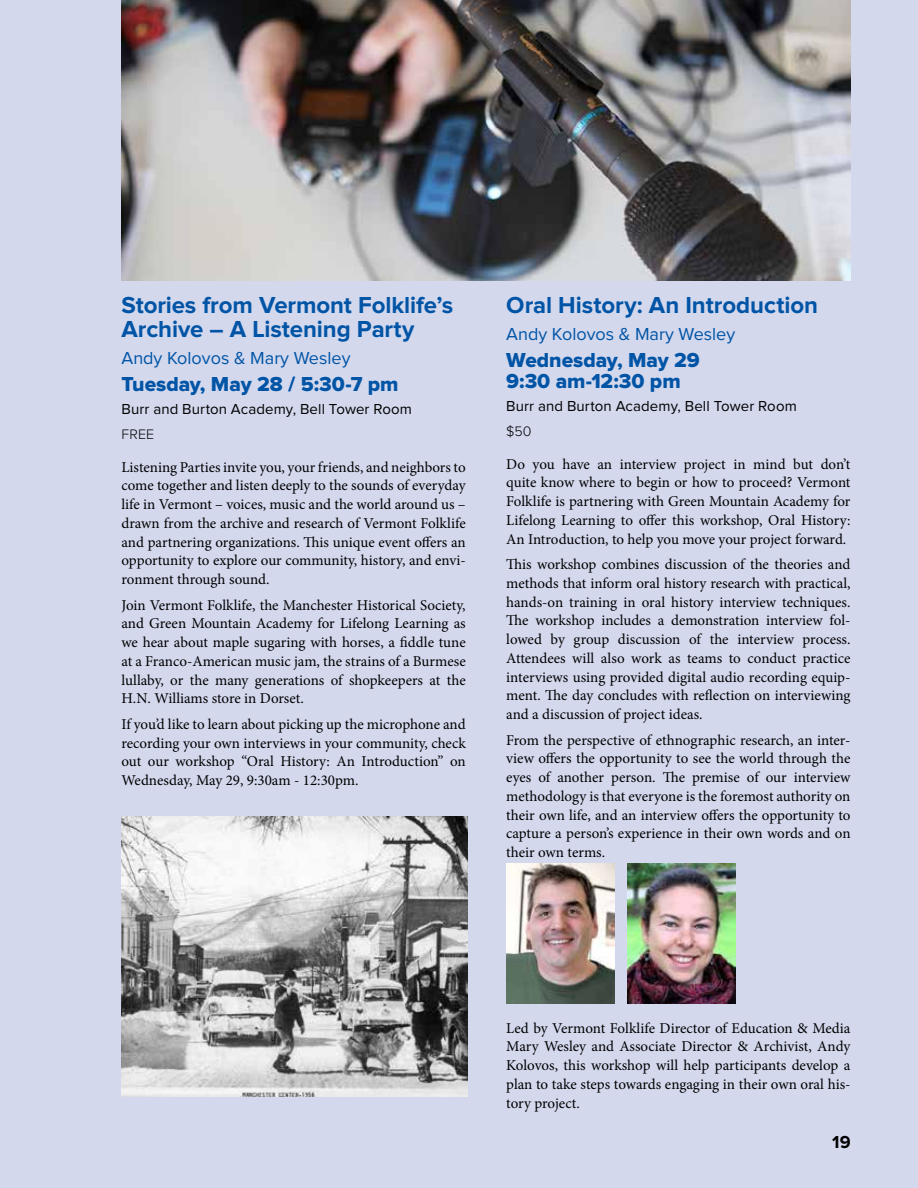
<style>
.page{position:relative;width:918px;height:1188px;background:#d3d8ed}
.page>*{position:absolute;margin:0;border:0;box-sizing:border-box;transform-origin:0 0}
.t1{font:700 24px/24px "Proxima Nova";letter-spacing:-.005em;color:#0054a6}
.t2{font:21px/21px "Proxima Nova Extrabld";color:#0054a6}
.t3{font:18px "Proxima Nova";color:#0054a6}
.t4{font:700 18px "Proxima Nova";color:#000}
.t5{font:15px/18.8px "Minion Pro";letter-spacing:-.005em;color:#000;text-align:justify}
.t6{font:15px "Proxima Nova";letter-spacing:.005em;color:#000}
.t7{font:300 14.25px "Proxima Nova";letter-spacing:.01em;color:#000}
</style>
<div class="page">
<img style="left:122px;top:816px;width:346px;height:281px">
<img style="left:506px;top:863px;width:108px;height:141px">
<img style="left:628px;top:863px;width:108px;height:141px">
<img style="left:122px;top:0;width:728px;height:281px">
<h1 class="t1" style="left:122px;top:293px;width:333px">Stories from Vermont Folklife’s<br>Archive – A Listening Party</h1>
<p class="t3" style="left:122px;top:348px;width:230px">Andy Kolovos &amp; Mary Wesley</p>
<h2 class="t2" style="left:122px;top:374px;width:279px">Tuesday, May 28 / 5:30-7 pm</h2>
<p class="t6" style="left:122px;top:400px;width:292px">Burr and Burton Academy, Bell Tower Room</p>
<p class="t7" style="left:122px;top:427px;width:34px">FREE</p>
<p class="t5" style="left:122px;top:458px;width:346px">Listening Parties invite you, your friends, and neighbors to come together and listen deeply to the sounds of everyday life in Vermont – voices, music and the world around us – drawn from the archive and research of Vermont Folklife and partnering organizations. This unique event offers an opportunity to explore our community, history, and envi&shy;ronment through sound.</p>
<p class="t5" style="left:122px;top:596px;width:346px">Join Vermont Folklife, the Manchester Historical Society, and Green Mountain Academy for Lifelong Learning as we hear about maple sugaring with horses, a fiddle tune at a Franco-American music jam, the strains of a Burmese lullaby, or the many generations of shopkeepers at the H.N. Williams store in Dorset.</p>
<p class="t5" style="left:122px;top:715px;width:346px">If you’d like to learn about picking up the microphone and recording your own interviews in your community, check out our workshop “Oral History: An Introduction” on Wednesday, May 29, 9:30am - 12:30pm.</p>
<h1 class="t1" style="left:506px;top:293px;width:313px">Oral History: An Introduction</h1>
<p class="t3" style="left:506px;top:324px;width:230px">Andy Kolovos &amp; Mary Wesley</p>
<h2 class="t2" style="left:506px;top:350px;width:195px">Wednesday, May 29<br>9:30 am-12:30 pm</h2>
<p class="t6" style="left:506px;top:397px;width:292px">Burr and Burton Academy, Bell Tower Room</p>
<p class="t7" style="left:506px;top:424px;width:27px">$50</p>
<p class="t5" style="left:506px;top:455px;width:346px">Do you have an interview project in mind but don’t quite know where to begin or how to proceed? Vermont Folklife is partnering with Green Mountain Academy for Lifelong Learning to offer this workshop, Oral History:<br>An Introduction, to help you move your project forward.</p>
<p class="t5" style="left:506px;top:555px;width:346px">This workshop combines discussion of the theories and methods that inform oral history research with practical, hands-on training in oral history interview techniques.<br>The workshop includes a demonstration interview fol&shy;lowed by group discussion of the interview process.<br>Attendees will also work as teams to conduct practice interviews using provided digital audio recording equip&shy;ment. The day concludes with reflection on interviewing and a discussion of project ideas.</p>
<p class="t5" style="left:506px;top:731px;width:346px">From the perspective of ethnographic research, an inter&shy;view offers the opportunity to see the world through the eyes of another person. The premise of our interview methodology is that everyone is the foremost authority on their own life, and an interview offers the opportunity to capture a person’s experience in their own words and on their own terms.</p>
<p class="t5" style="left:506px;top:1019px;width:346px">Led by Vermont Folklife Director of Education &amp; Media Mary Wesley and Associate Director &amp; Archivist, Andy Kolovos, this workshop will help participants develop a plan to take steps towards engaging in their own oral his&shy;tory project.</p>
<p class="t4" style="left:832px;top:1132px;width:20px">19</p>
</div>
